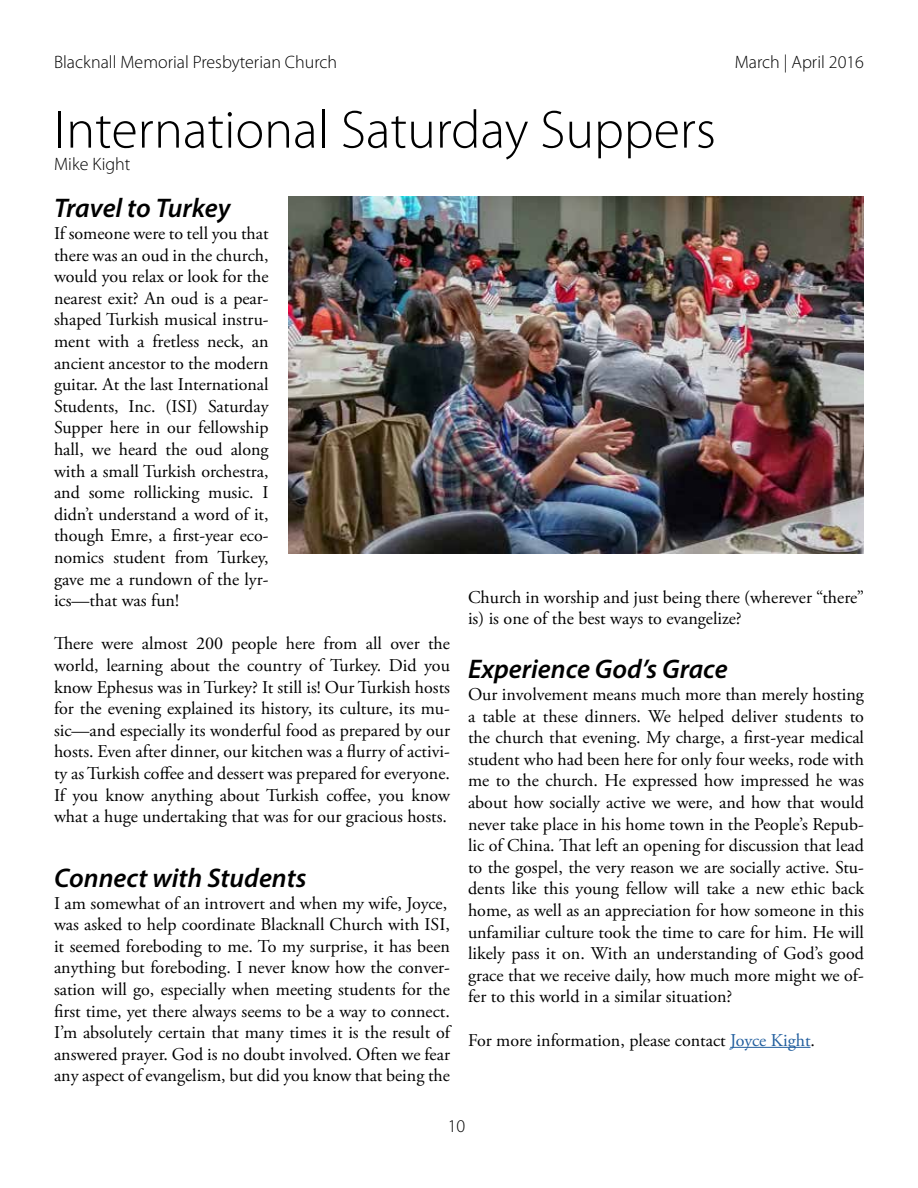
<style>
.page{position:relative;width:918px;height:1188px;background:#fff}
.page>*{position:absolute;margin:0;border:0;box-sizing:border-box;transform-origin:0 0}
.t1{font:300 54px "Myriad Pro";color:#000}
.t2{font:italic 600 27px "Myriad Pro";color:#000}
.t3{font:18px/21.6px "Adobe Garamond Pro";color:#000;text-align:justify}
.t4{font:300 18px "Myriad Pro";color:#000}
.s1{color:#215e9e}
</style>
<div class="page">
<hr style="left:730px;top:1047px;width:81px;height:1px;background:#215e9e">
<img style="left:289px;top:197px;width:575px;height:357px">
<p class="t4" style="left:54px;top:52px;width:285px">Blacknall Memorial Presbyterian Church</p>
<p class="t4" style="left:735px;top:52px;width:131px">March | April 2016</p>
<h1 class="t1" style="left:54px;top:100px;width:663px">International Saturday Suppers</h1>
<p class="t4" style="left:54px;top:155px;width:78px">Mike Kight</p>
<h2 class="t2" style="left:54px;top:191px;width:178px">Travel to Turkey</h2>
<p class="t3" style="left:54px;top:223px;width:216px">If someone were to tell you that there was an oud in the church, would you relax or look for the nearest exit? An oud is a pear&shy;shaped Turkish musical instru&shy;ment with a fretless neck, an ancient ancestor to the modern guitar. At the last International Students, Inc. (ISI) Saturday Supper here in our fellowship hall, we heard the oud along with a small Turkish orchestra, and some rollicking music. I didn’t understand a word of it, though Emre, a first-year eco&shy;nomics student from Turkey, gave me a rundown of the lyr&shy;ics—that was fun!</p>
<p class="t3" style="left:54px;top:634px;width:398px">There were almost 200 people here from all over the world, learning about the country of Turkey. Did you know Ephesus was in Turkey? It still is! Our Turkish hosts for the evening explained its history, its culture, its mu&shy;sic—and especially its wonderful food as prepared by our hosts. Even after dinner, our kitchen was a flurry of activi&shy;ty as Turkish coffee and dessert was prepared for everyone.<br>If you know anything about Turkish coffee, you know what a huge undertaking that was for our gracious hosts.</p>
<h2 class="t2" style="left:54px;top:861px;width:254px">Connect with Students</h2>
<p class="t3" style="left:54px;top:893px;width:398px;text-align:left">I am somewhat of an introvert and when my wife, Joyce, was asked to help coordinate Blacknall Church with ISI, it seemed foreboding to me. To my surprise, it has been anything but foreboding. I never know how the conver&shy;sation will go, especially when meeting students for the first time, yet there always seems to be a way to connect.<br>I’m absolutely certain that many times it is the result of answered prayer. God is no doubt involved. Often we fear any aspect of evangelism, but did you know that being the</p>
<p class="t3" style="left:468px;top:587px;width:397px">Church in worship and just being there (wherever “there” is) is one of the best ways to evangelize?</p>
<h2 class="t2" style="left:468px;top:652px;width:261px">Experience God’s Grace</h2>
<p class="t3" style="left:468px;top:684px;width:398px">Our involvement means much more than merely hosting a table at these dinners. We helped deliver students to the church that evening. My charge, a first-year medical student who had been here for only four weeks, rode with me to the church. He expressed how impressed he was about how socially active we were, and how that would never take place in his home town in the People’s Repub&shy;lic of China. That left an opening for discussion that lead to the gospel, the very reason we are socially active. Stu&shy;dents like this young fellow will take a new ethic back home, as well as an appreciation for how someone in this unfamiliar culture took the time to care for him. He will likely pass it on. With an understanding of God’s good grace that we receive daily, how much more might we of&shy;fer to this world in a similar situation?</p>
<p class="t3" style="left:468px;top:1030px;width:349px">For more information, please contact <span class="s1">Joyce Kight</span>.</p>
<p class="t4" style="left:448px;top:1116px;width:19px">10</p>
</div>
